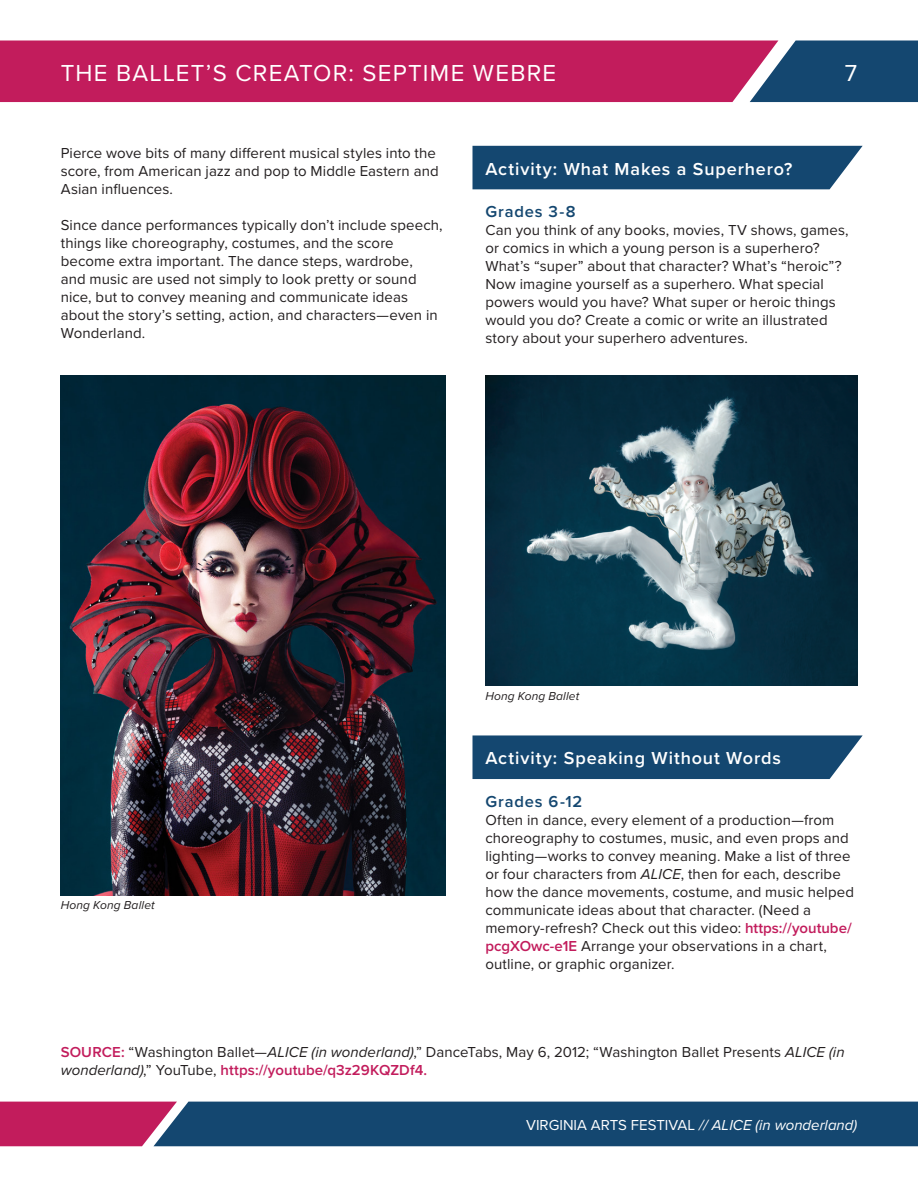
<style>
.page{position:relative;width:918px;height:1188px;background:#fff}
.page>*{position:absolute;margin:0;border:0;box-sizing:border-box;transform-origin:0 0}
.t1{font:24px "Proxima Nova";letter-spacing:.05em;color:#fff}
.t2{font:600 18px "Proxima Nova";letter-spacing:.05em;color:#fff}
.t3{font:600 16.5px "Proxima Nova";letter-spacing:.055em;color:#144770}
.t4{font:15px/18px "Proxima Nova";letter-spacing:.005em;color:#231f20}
.t5{font:italic 15px "Proxima Nova";color:#fff}
.t6{font:italic 12px "Proxima Nova";letter-spacing:.015em;color:#231f20}
.s1{font-style:italic}
.s2{font-weight:600;color:#c21c5c}
.s3{font-style:normal}
</style>
<div class="page">
<svg style="left:0;top:1102px;width:918px;height:44px;background:#35416e"></svg>
<div style="left:0;top:40px;width:750px;height:62px;background:#c21c5c"></div>
<svg style="left:750px;top:40px;width:168px;height:62px;background:#32557b"></svg>
<div style="left:472px;top:146px;width:391px;height:43px;background:#144770"></div>
<div style="left:472px;top:735px;width:391px;height:44px;background:#144770"></div>
<img style="left:61px;top:376px;width:384px;height:519px">
<img style="left:485px;top:376px;width:372px;height:309px">
<p class="t1" style="left:61px;top:55px;width:497px">THE BALLET’S CREATOR: SEPTIME WEBRE</p>
<p class="t1" style="left:845px;top:55px;width:14px">7</p>
<p class="t4" style="left:61px;top:143px;width:379px">Pierce wove bits of many different musical styles into the score, from American jazz and pop to Middle Eastern and<br>Asian influences.</p>
<p class="t4" style="left:61px;top:215px;width:384px">Since dance performances typically don’t include speech, things like choreography, costumes, and the score become extra important. The dance steps, wardrobe,<br>and music are used not simply to look pretty or sound nice, but to convey meaning and communicate ideas about the story’s setting, action, and characters—even in Wonderland.</p>
<p class="t2" style="left:485px;top:155px;width:309px">Activity: What Makes a Superhero?</p>
<p class="t3" style="left:485px;top:200px;width:92px">Grades 3-8</p>
<p class="t4" style="left:485px;top:221px;width:365px">Can you think of any books, movies, TV shows, games, or comics in which a young person is a superhero?<br>What’s “super” about that character? What’s “heroic”?<br>Now imagine yourself as a superhero. What special powers would you have? What super or heroic things would you do? Create a comic or write an illustrated story about your superhero adventures.</p>
<p class="t6" style="left:61px;top:896px;width:95px">Hong Kong Ballet</p>
<p class="t6" style="left:485px;top:687px;width:95px">Hong Kong Ballet</p>
<p class="t2" style="left:485px;top:745px;width:297px">Activity: Speaking Without Words</p>
<p class="t3" style="left:485px;top:789px;width:98px">Grades 6-12</p>
<p class="t4" style="left:485px;top:810px;width:370px">Often in dance, every element of a production—from choreography to costumes, music, and even props and lighting—works to convey meaning. Make a list of three or four characters from <span class="s1">ALICE</span>, then for each, describe how the dance movements, costume, and music helped communicate ideas about that character. (Need a memory-refresh? Check out this video: <span class="s2">https://youtube/ pcgXOwc-e1E</span> Arrange your observations in a chart, outline, or graphic organizer.</p>
<p class="t4" style="left:61px;top:1042px;width:785px"><span class="s2">SOURCE:</span> “Washington Ballet—<span class="s1">ALICE (in wonderland)</span>,” DanceTabs, May 6, 2012; “Washington Ballet Presents <span class="s1">ALICE (in wonderland)</span>,” YouTube, <span class="s2">https://youtube/q3z29KQZDf4.</span></p>
<p class="t5" style="left:526px;top:1114px;width:333px"><span class="s3">VIRGINIA ARTS FESTIVAL</span> // ALICE (in wonderland)</p>
</div>
